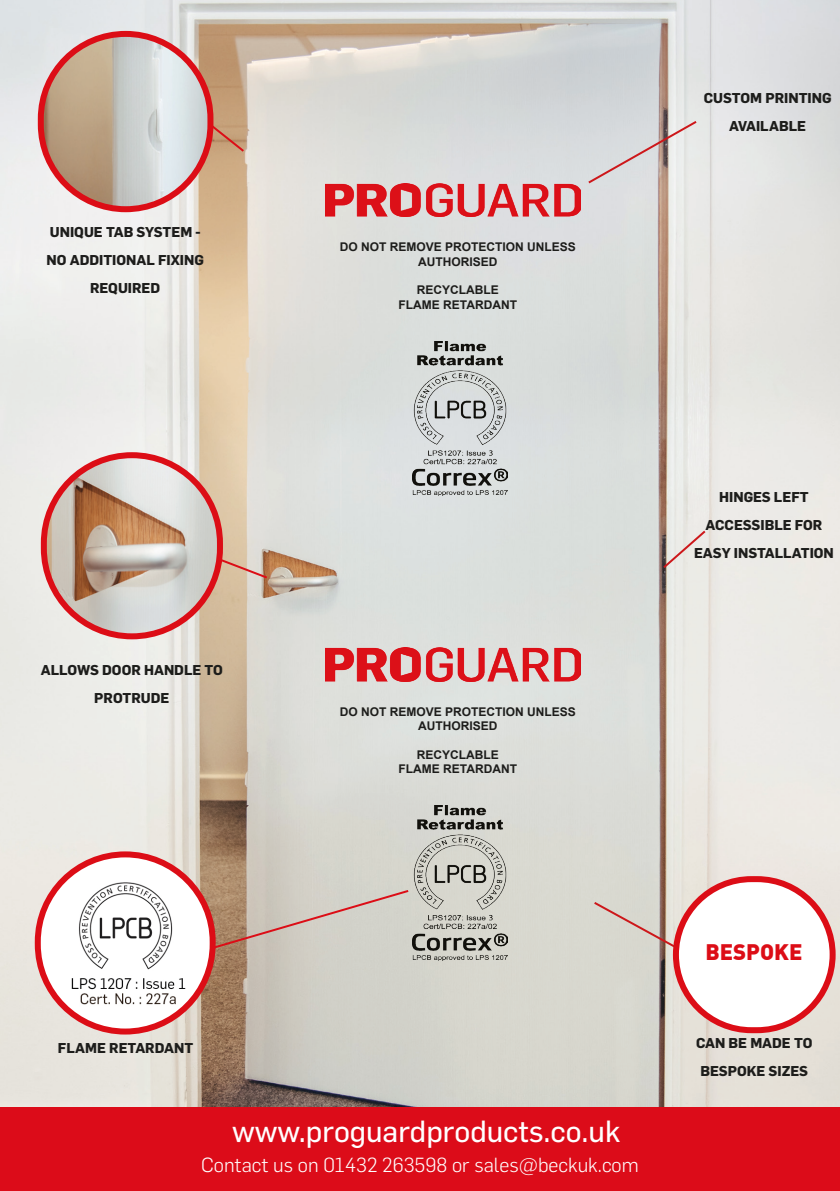
<style>
.page{position:relative;width:840px;height:1191px;background:#fff}
.page>*{position:absolute;margin:0;border:0;box-sizing:border-box;transform-origin:0 0}
.t1{font:30px "Flama Basic";color:#fff}
.t2{font:900 22px "DIN";color:#dc0d16}
.t3{font:300 20px "Flama";color:#fff}
.t4{font:700 14px/28px "Flama";color:#1d1d1b;text-align:center}
.t5{font:700 12px "Arial";color:#1d1d1b}
</style>
<div class="page">
<img style="left:0;top:0;width:839px;height:1107px">
<div style="left:0;top:1107px;width:839px;height:84px;background:#dc0c19"></div>
<svg style="left:205px;top:119px;width:41px;height:35px"></svg>
<img style="left:41px;top:34px;width:169px;height:175px;border-radius:85px">
<div style="left:38px;top:31px;width:175px;height:181px;border:6px solid #dc0d16;border-radius:85px"></div>
<img style="left:44px;top:455px;width:176px;height:181px;border-radius:88px">
<div style="left:41px;top:452px;width:182px;height:187px;border:6px solid #dc0d16;border-radius:88px"></div>
<svg style="left:215px;top:556px;width:54px;height:24px"></svg>
<svg style="left:38px;top:854px;width:174px;height:177px"></svg>
<img style="left:52px;top:877px;width:146px;height:131px">
<div style="left:35px;top:851px;width:180px;height:183px;border:6px solid #dc0d16;border-radius:87px"></div>
<svg style="left:209px;top:888px;width:201px;height:62px;background:#cab8ac"></svg>
<img style="left:325px;top:183px;width:255px;height:34px">
<img style="left:412px;top:341px;width:95px;height:154px">
<img style="left:325px;top:648px;width:255px;height:33px">
<img style="left:412px;top:805px;width:95px;height:155px">
<svg style="left:585px;top:119px;width:113px;height:66px;background:#d7d1d2"></svg>
<svg style="left:660px;top:528px;width:47px;height:42px;background:#d8cac6"></svg>
<div style="left:675px;top:879px;width:157px;height:151px;background:#fff;border-radius:76px"></div>
<div style="left:672px;top:876px;width:163px;height:157px;border:6px solid #dc0d16;border-radius:76px"></div>
<svg style="left:591px;top:900px;width:86px;height:49px;background:#d3c6bd"></svg>
<p class="t4" style="left:50px;top:217px;width:152px">UNIQUE TAB SYSTEM -</p>
<p class="t4" style="left:47px;top:245px;width:158px">NO ADDITIONAL FIXING</p>
<p class="t4" style="left:90px;top:273px;width:72px">REQUIRED</p>
<p class="t5" style="left:339px;top:239px;width:238px">DO NOT REMOVE PROTECTION UNLESS</p>
<p class="t5" style="left:418px;top:253px;width:81px">AUTHORISED</p>
<p class="t5" style="left:416px;top:282px;width:83px">RECYCLABLE</p>
<p class="t5" style="left:398px;top:297px;width:120px">FLAME RETARDANT</p>
<p class="t4" style="left:703px;top:83px;width:129px">CUSTOM PRINTING<br>AVAILABLE</p>
<p class="t4" style="left:41px;top:655px;width:183px">ALLOWS DOOR HANDLE TO<br>PROTRUDE</p>
<p class="t5" style="left:339px;top:703px;width:238px">DO NOT REMOVE PROTECTION UNLESS</p>
<p class="t5" style="left:418px;top:718px;width:81px">AUTHORISED</p>
<p class="t5" style="left:416px;top:747px;width:83px">RECYCLABLE</p>
<p class="t5" style="left:398px;top:761px;width:120px">FLAME RETARDANT</p>
<p class="t4" style="left:718px;top:482px;width:91px">HINGES LEFT</p>
<p class="t4" style="left:693px;top:510px;width:141px">ACCESSIBLE FOR<br>EASY INSTALLATION</p>
<p class="t4" style="left:58px;top:1032px;width:137px">FLAME RETARDANT</p>
<p class="t1" style="left:232px;top:1110px;width:390px">www.proguardproducts.co.uk</p>
<p class="t3" style="left:201px;top:1151px;width:439px">Contact us on 01432 263598 or sales@beckuk.com</p>
<p class="t2" style="left:705px;top:937px;width:98px">BESPOKE</p>
<p class="t4" style="left:695px;top:1027px;width:118px">CAN BE MADE TO<br>BESPOKE SIZES</p>
</div>
